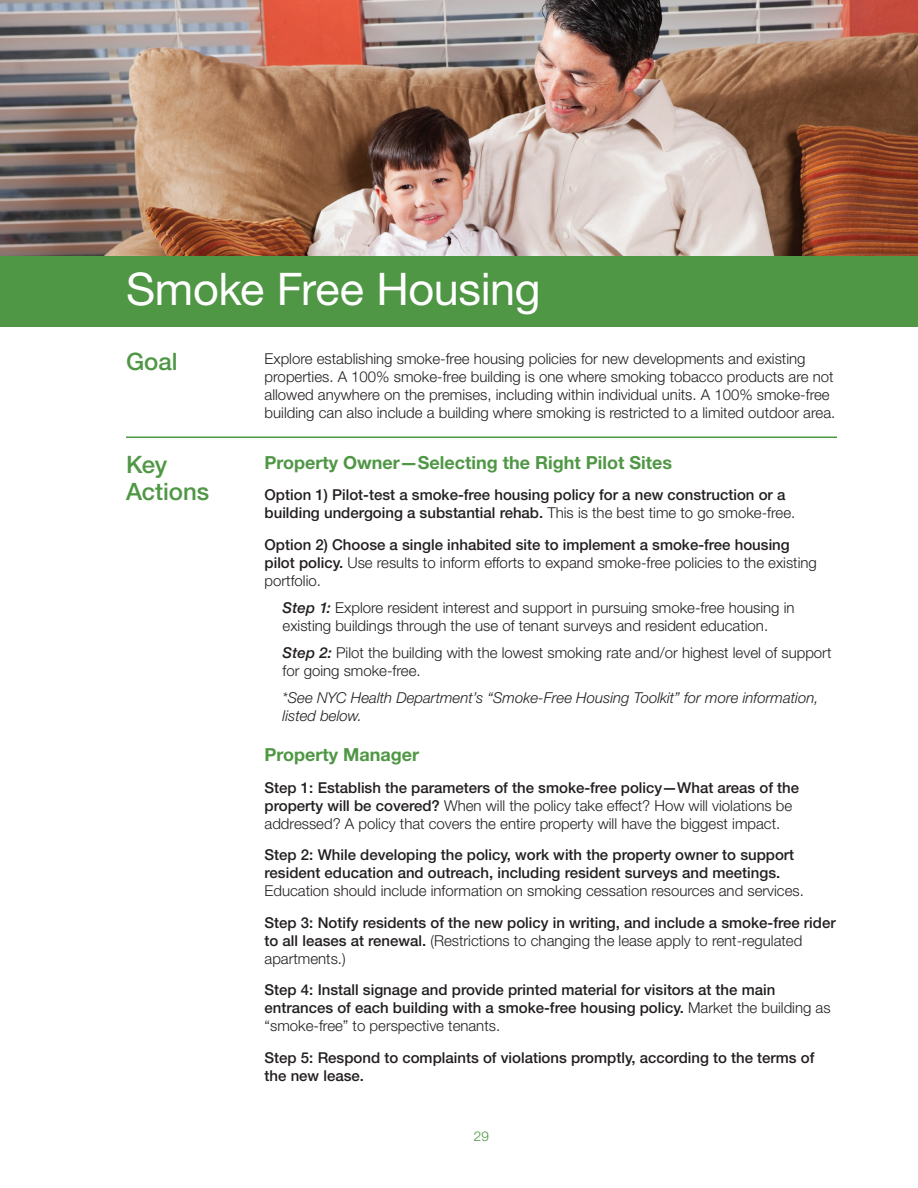
<style>
.page{position:relative;width:918px;height:1188px;background:#fff}
.page>*{position:absolute;margin:0;border:0;box-sizing:border-box;transform-origin:0 0}
.t1{font:45px "Helvetica Neue LT Std";letter-spacing:-.01em;color:#fff}
.t2{font:500 24px/27px "Helvetica Neue LT Std";letter-spacing:-.005em;color:#4f9745}
.t3{font:700 18px "Helvetica Neue LT Std";color:#4f9745}
.t4{font:500 15px/18px "Helvetica Neue LT Std";color:#231f20}
.t5{font:300 15px/18px "Helvetica Neue LT Std";color:#231f20}
.t6{font:italic 300 15px/18px "Helvetica Neue LT Std";color:#231f20}
.t7{font:300 13.5px "Helvetica Neue LT Std";color:#4f9745}
.s1{font-weight:300}
.s2{font-weight:500;font-style:italic}
.s3{font-weight:500}
</style>
<div class="page">
<img style="left:0;top:0;width:918px;height:256px">
<div style="left:0;top:256px;width:918px;height:70px;background:#4f9745"></div>
<hr style="left:126px;top:436px;width:711px;height:2px;background:#4f9745">
<p class="t1" style="left:126px;top:262px;width:416px">Smoke Free Housing</p>
<p class="t2" style="left:126px;top:348px;width:53px">Goal</p>
<p class="t5" style="left:265px;top:349px;width:572px">Explore establishing smoke-free housing policies for new developments and existing properties. A 100% smoke-free building is one where smoking tobacco products are not allowed anywhere on the premises, including within individual units. A 100% smoke-free building can also include a building where smoking is restricted to a limited outdoor area.</p>
<p class="t2" style="left:126px;top:451px;width:85px">Key<br>Actions</p>
<p class="t3" style="left:265px;top:451px;width:409px">Property Owner—Selecting the Right Pilot Sites</p>
<p class="t4" style="left:265px;top:486px;width:532px">Option 1) Pilot-test a smoke-free housing policy for a new construction or a building undergoing a substantial rehab. <span class="s1">This is the best time to go smoke-free.</span></p>
<p class="t4" style="left:265px;top:535px;width:554px">Option 2) Choose a single inhabited site to implement a smoke-free housing pilot policy. <span class="s1">Use results to inform efforts to expand smoke-free policies to the existing portfolio.</span></p>
<p class="t5" style="left:283px;top:598px;width:513px"><span class="s2">Step 1:</span> Explore resident interest and support in pursuing smoke-free housing in existing buildings through the use of tenant surveys and resident education.</p>
<p class="t5" style="left:283px;top:643px;width:550px"><span class="s2">Step 2:</span> Pilot the building with the lowest smoking rate and/or highest level of support for going smoke-free.</p>
<p class="t6" style="left:283px;top:688px;width:537px">*See NYC Health Department’s “Smoke-Free Housing Toolkit” for more information, listed below.</p>
<p class="t3" style="left:265px;top:744px;width:156px">Property Manager</p>
<p class="t5" style="left:265px;top:778px;width:536px"><span class="s3">Step 1: Establish the parameters of the smoke-free policy—What areas of the property will be covered?</span> When will the policy take effect? How will violations be addressed? A policy that covers the entire property will have the biggest impact.</p>
<p class="t4" style="left:265px;top:846px;width:541px">Step 2: While developing the policy, work with the property owner to support resident education and outreach, including resident surveys and meetings.<br><span class="s1">Education should include information on smoking cessation resources and services.</span></p>
<p class="t4" style="left:265px;top:913px;width:573px">Step 3: Notify residents of the new policy in writing, and include a smoke-free rider to all leases at renewal. <span class="s1">(Restrictions to changing the lease apply to rent-regulated apartments.)</span></p>
<p class="t4" style="left:265px;top:981px;width:568px">Step 4: Install signage and provide printed material for visitors at the main entrances of each building with a smoke-free housing policy. <span class="s1">Market the building as “smoke-free” to perspective tenants.</span></p>
<p class="t4" style="left:265px;top:1048px;width:551px">Step 5: Respond to complaints of violations promptly, according to the terms of the new lease.</p>
<p class="t7" style="left:474px;top:1128px;width:17px">29</p>
</div>
